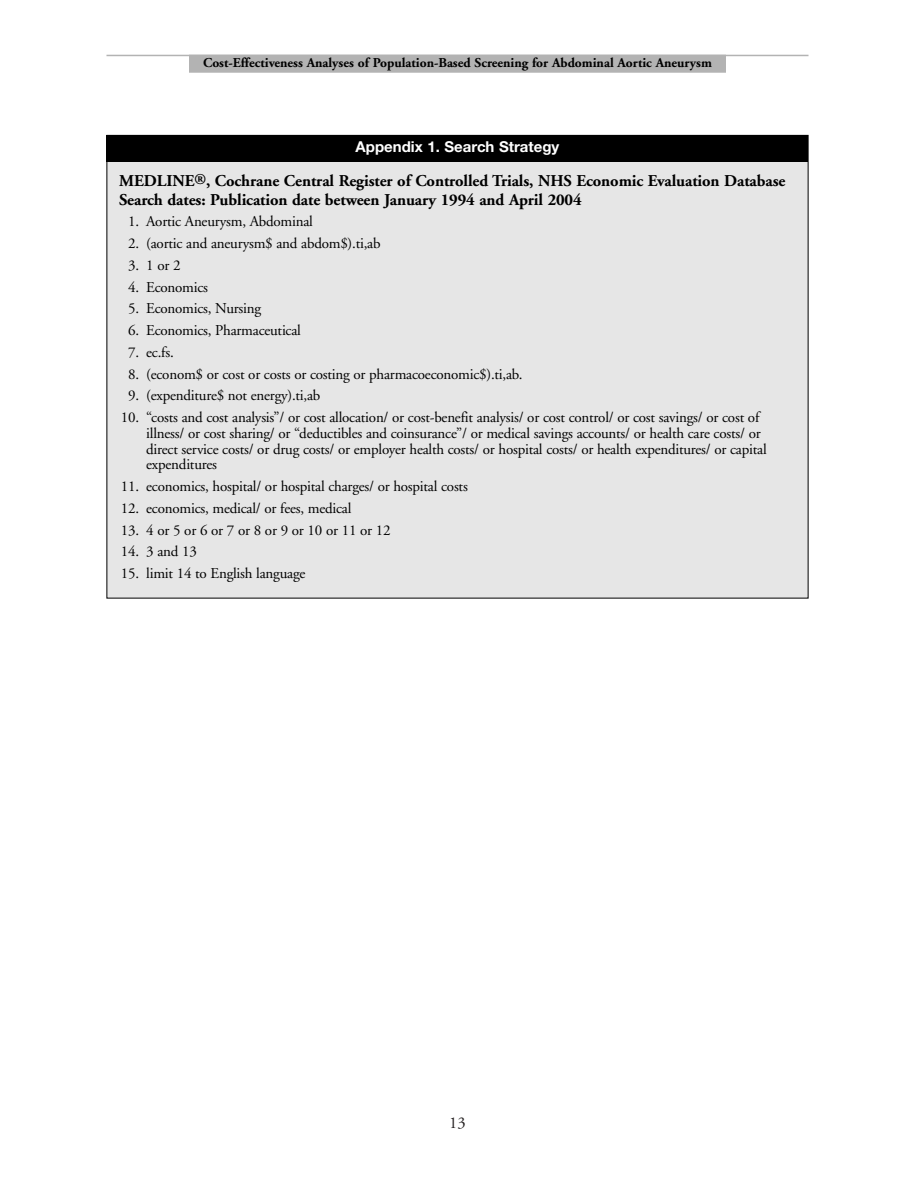
<style>
.page{position:relative;width:918px;height:1188px;background:#fff}
.page>*{position:absolute;margin:0;border:0;box-sizing:border-box;transform-origin:0 0}
.t1{font:700 16.5px/18.8px "Adobe Garamond";letter-spacing:-.005em;color:#000}
.t2{font:16.5px "Adobe Garamond";color:#231f20}
.t3{font:15px/15.8px "Adobe Garamond";letter-spacing:-.015em;color:#000}
.t4{font:700 15px "Helvetica Neue";color:#fff}
.t5{font:700 13.5px "Adobe Garamond";color:#000}
.s1{font-size:15px}
</style>
<div class="page">
<hr style="left:106px;top:55px;width:702px;height:1px;background:#b3b3b3">
<div style="left:189px;top:55px;width:537px;height:18px;background:#b3b3b3"></div>
<div style="left:107px;top:136px;width:701px;height:462px;background:#e6e6e6"></div>
<div style="left:106px;top:135px;width:702px;height:27px;background:#000"></div>
<p class="t5" style="left:203px;top:57px;width:510px">Cost-Effectiveness Analyses of Population-Based Screening for Abdominal Aortic Aneurysm</p>
<p class="t4" style="left:356px;top:142px;width:205px">Appendix 1. Search Strategy</p>
<p class="t1" style="left:119px;top:173px;width:668px">MEDLINE<span class="s1">®</span>, Cochrane Central Register of Controlled Trials, NHS Economic Evaluation Database<br>Search dates: Publication date between January 1994 and April 2004</p>
<p class="t3" style="left:128px;top:215px;width:186px">1. Aortic Aneurysm, Abdominal</p>
<p class="t3" style="left:128px;top:237px;width:254px">2. (aortic and aneurysm$ and abdom$).ti,ab</p>
<p class="t3" style="left:128px;top:259px;width:54px">3. 1 or 2</p>
<p class="t3" style="left:128px;top:280px;width:81px">4. Economics</p>
<p class="t3" style="left:128px;top:302px;width:134px">5. Economics, Nursing</p>
<p class="t3" style="left:128px;top:324px;width:174px">6. Economics, Pharmaceutical</p>
<p class="t3" style="left:128px;top:346px;width:47px">7. ec.fs.</p>
<p class="t3" style="left:128px;top:367px;width:396px">8. (econom$ or cost or costs or costing or pharmacoeconomic$).ti,ab.</p>
<p class="t3" style="left:128px;top:389px;width:194px">9. (expenditure$ not energy).ti,ab</p>
<p class="t3" style="left:146px;top:411px;width:622px;text-indent:-25px">10. “costs and cost analysis”/ or cost allocation/ or cost-benefit analysis/ or cost control/ or cost savings/ or cost of illness/ or cost sharing/ or “deductibles and coinsurance”/ or medical savings accounts/ or health care costs/ or direct service costs/ or drug costs/ or employer health costs/ or hospital costs/ or health expenditures/ or capital expenditures</p>
<p class="t3" style="left:121px;top:480px;width:348px">11. economics, hospital/ or hospital charges/ or hospital costs</p>
<p class="t3" style="left:121px;top:502px;width:232px">12. economics, medical/ or fees, medical</p>
<p class="t3" style="left:121px;top:523px;width:271px">13. 4 or 5 or 6 or 7 or 8 or 9 or 10 or 11 or 12</p>
<p class="t3" style="left:121px;top:545px;width:78px">14. 3 and 13</p>
<p class="t3" style="left:121px;top:567px;width:186px">15. limit 14 to English language</p>
<p class="t2" style="left:449px;top:1116px;width:18px">13</p>
</div>
